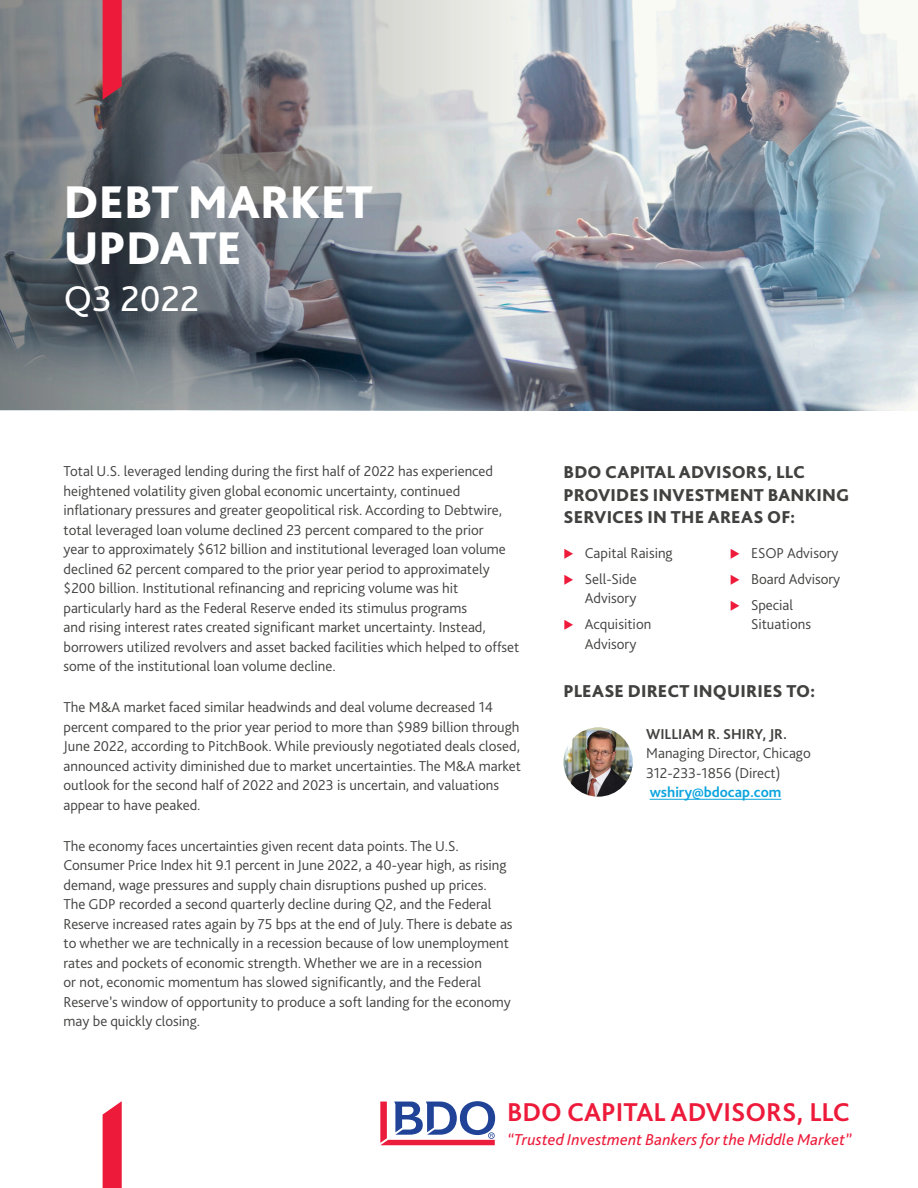
<style>
.page{position:relative;width:918px;height:1188px;background:#fff}
.page>*{position:absolute;margin:0;border:0;box-sizing:border-box;transform-origin:0 0}
.t1{font:800 48px/46.5px "Bliss Pro";color:#fff}
.t2{font:37.5px "Bliss Pro";color:#fff}
.t3{font:700 27px "Bliss Pro";color:#ed1a3a}
.Body_text_-_3mm_afte{font:800 18px/22.5px "Bliss Pro";letter-spacing:.01em;color:#414140}
.t4{font:italic 16.5px "Bliss Pro";letter-spacing:.01em;color:#ed1a3a}
.Body_text_-_3mm_afte-2{font:300 15px/19.5px "Bliss Pro";color:#414140}
.s1{font-weight:700}
.s2{font-weight:700;color:#0ca4de}
</style>
<div class="page">
<img style="left:556px;top:0;width:362px;height:410px">
<svg style="left:103px;top:1101px;width:19px;height:87px;background:#ee2e4b"></svg>
<svg style="left:380px;top:1101px;width:115px;height:44px"></svg>
<img style="left:564px;top:727px;width:69px;height:70px;border-radius:35px">
<hr style="left:650px;top:799px;width:131px;height:1px;background:#0ca4de">
<svg style="left:0;top:0;width:556px;height:410px;background:#838990"></svg>
<svg style="left:103px;top:0;width:19px;height:100px;background:#df1f3c"></svg>
<p class="t1" style="left:64px;top:177px;width:311px">DEBT MARKET<br>UPDATE</p>
<p class="t2" style="left:64px;top:275px;width:137px">Q3 2022</p>
<p class="Body_text_-_3mm_afte-2" style="left:64px;top:461px;width:457px">Total U.S. leveraged lending during the first half of 2022 has experienced heightened volatility given global economic uncertainty, continued inflationary pressures and greater geopolitical risk. According to Debtwire, total leveraged loan volume declined 23 percent compared to the prior<br>year to approximately $612 billion and institutional leveraged loan volume declined 62 percent compared to the prior year period to approximately $200 billion. Institutional refinancing and repricing volume was hit particularly hard as the Federal Reserve ended its stimulus programs<br>and rising interest rates created significant market uncertainty. Instead, borrowers utilized revolvers and asset backed facilities which helped to offset some of the institutional loan volume decline.</p>
<p class="Body_text_-_3mm_afte-2" style="left:64px;top:697px;width:459px">The M&amp;A market faced similar headwinds and deal volume decreased 14 percent compared to the prior year period to more than $989 billion through June 2022, according to PitchBook. While previously negotiated deals closed, announced activity diminished due to market uncertainties. The M&amp;A market outlook for the second half of 2022 and 2023 is uncertain, and valuations appear to have peaked.</p>
<p class="Body_text_-_3mm_afte-2" style="left:64px;top:835px;width:451px">The economy faces uncertainties given recent data points. The U.S.<br>Consumer Price Index hit 9.1 percent in June 2022, a 40-year high, as rising demand, wage pressures and supply chain disruptions pushed up prices.<br>The GDP recorded a second quarterly decline during Q2, and the Federal Reserve increased rates again by 75 bps at the end of July. There is debate as to whether we are technically in a recession because of low unemployment rates and pockets of economic strength. Whether we are in a recession<br>or not, economic momentum has slowed significantly, and the Federal Reserve’s window of opportunity to produce a soft landing for the economy may be quickly closing.</p>
<p class="Body_text_-_3mm_afte" style="left:564px;top:461px;width:287px">BDO CAPITAL ADVISORS, LLC<br>PROVIDES INVESTMENT BANKING<br>SERVICES IN THE AREAS OF:</p>
<p class="Body_text_-_3mm_afte-2" style="left:585px;top:543px;width:89px">Capital Raising</p>
<p class="Body_text_-_3mm_afte-2" style="left:585px;top:569px;width:53px">Sell-Side<br>Advisory</p>
<p class="Body_text_-_3mm_afte-2" style="left:585px;top:614px;width:68px">Acquisition<br>Advisory</p>
<p class="Body_text_-_3mm_afte-2" style="left:751px;top:543px;width:89px">ESOP Advisory</p>
<p class="Body_text_-_3mm_afte-2" style="left:751px;top:569px;width:91px">Board Advisory</p>
<p class="Body_text_-_3mm_afte-2" style="left:751px;top:595px;width:62px">Special<br>Situations</p>
<p class="Body_text_-_3mm_afte" style="left:564px;top:680px;width:253px">PLEASE DIRECT INQUIRIES TO:</p>
<p class="Body_text_-_3mm_afte-2" style="left:646px;top:723px;width:166px"><span class="s1">WILLIAM R. SHIRY, JR.<br></span>Managing Director, Chicago<br>312-233-1856 (Direct) <span class="s2">wshiry@bdocap.com</span></p>
<p class="t3" style="left:507px;top:1096px;width:344px">BDO CAPITAL ADVISORS, LLC</p>
<p class="t4" style="left:507px;top:1130px;width:346px">“Trusted Investment Bankers for the Middle Market”</p>
</div>
